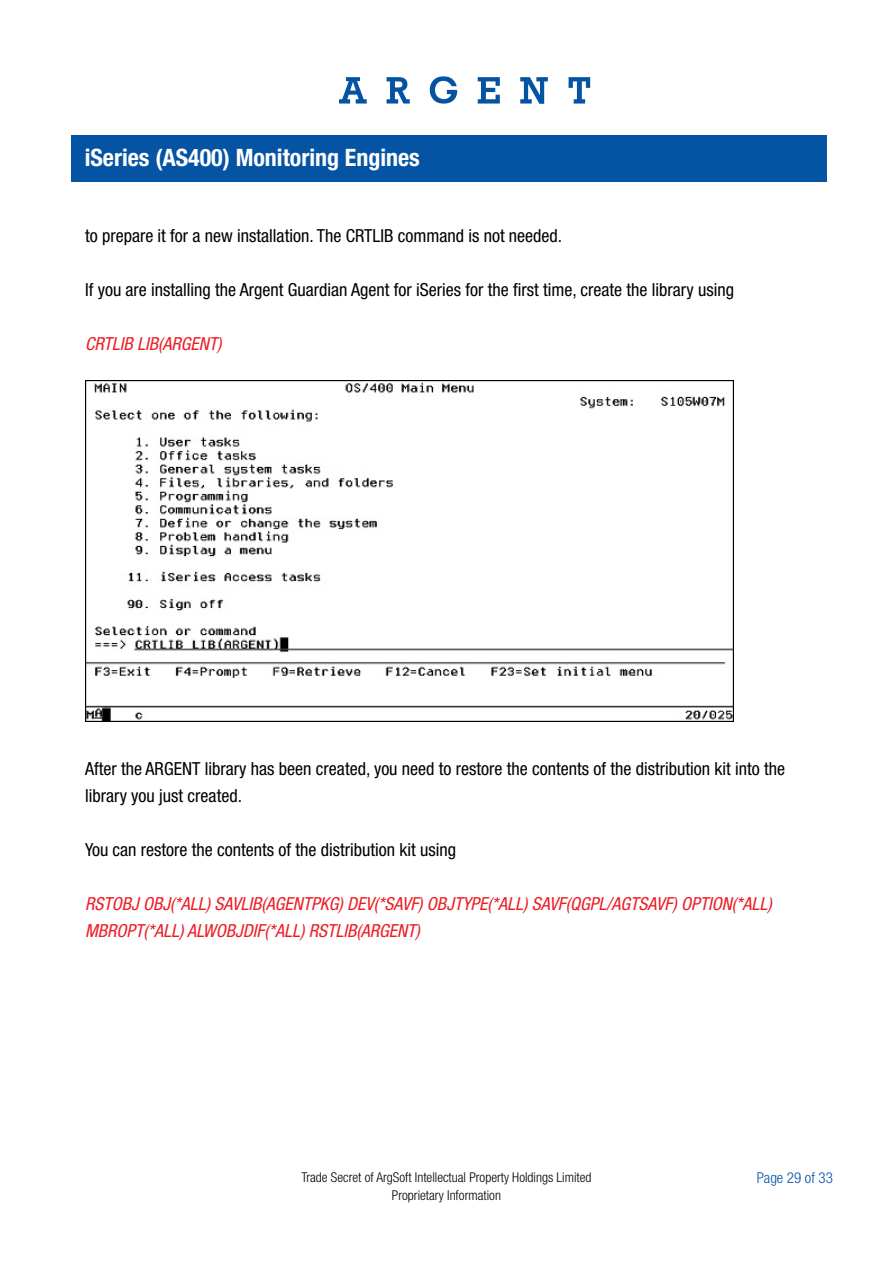
<style>
.page{position:relative;width:893px;height:1263px;background:#fff}
.page>*{position:absolute;margin:0;border:0;box-sizing:border-box;transform-origin:0 0}
.t1{font:700 condensed 24px "Helvetica Neue";color:#fff}
.t2{font:condensed 18px/27px "Helvetica Neue";color:#000}
.t3{font:italic condensed 18px/27px "Helvetica Neue";color:#ed1c24}
.t4{font:300 condensed 15px "Helvetica Neue";color:#0554a3}
.t5{font:300 condensed 13.5px/18px "Helvetica Neue";color:#000;text-align:center}
</style>
<div class="page">
<div style="left:71px;top:135px;width:756px;height:46px;background:#0554a3"></div>
<svg style="left:430px;top:76px;width:27px;height:28px"></svg>
<svg style="left:339px;top:77px;width:28px;height:27px"></svg>
<svg style="left:569px;top:77px;width:21px;height:27px"></svg>
<svg style="left:520px;top:77px;width:28px;height:27px"></svg>
<svg style="left:478px;top:77px;width:22px;height:27px"></svg>
<svg style="left:387px;top:77px;width:23px;height:27px"></svg>
<img style="left:85px;top:381px;width:648px;height:340px">
<h1 class="t1" style="left:85px;top:143px;width:337px">iSeries (AS400) Monitoring Engines</h1>
<p class="t2" style="left:85px;top:222px;width:479px">to prepare it for a new installation. The CRTLIB command is not needed.</p>
<p class="t2" style="left:85px;top:276px;width:650px">If you are installing the Argent Guardian Agent for iSeries for the first time, create the library using</p>
<p class="t3" style="left:85px;top:330px;width:138px">CRTLIB LIB(ARGENT)</p>
<p class="t2" style="left:85px;top:755px;width:701px">After the ARGENT library has been created, you need to restore the contents of the distribution kit into the library you just created.</p>
<p class="t2" style="left:85px;top:836px;width:373px">You can restore the contents of the distribution kit using</p>
<p class="t3" style="left:85px;top:890px;width:688px">RSTOBJ OBJ(*ALL) SAVLIB(AGENTPKG) DEV(*SAVF) OBJTYPE(*ALL) SAVF(QGPL/AGTSAVF) OPTION(*ALL)<br>MBROPT(*ALL) ALWOBJDIF(*ALL) RSTLIB(ARGENT)</p>
<p class="t5" style="left:301px;top:1168px;width:291px">Trade Secret of ArgSoft Intellectual Property Holdings Limited<br>Proprietary Information</p>
<p class="t4" style="left:757px;top:1169px;width:78px">Page 29 of 33</p>
</div>
